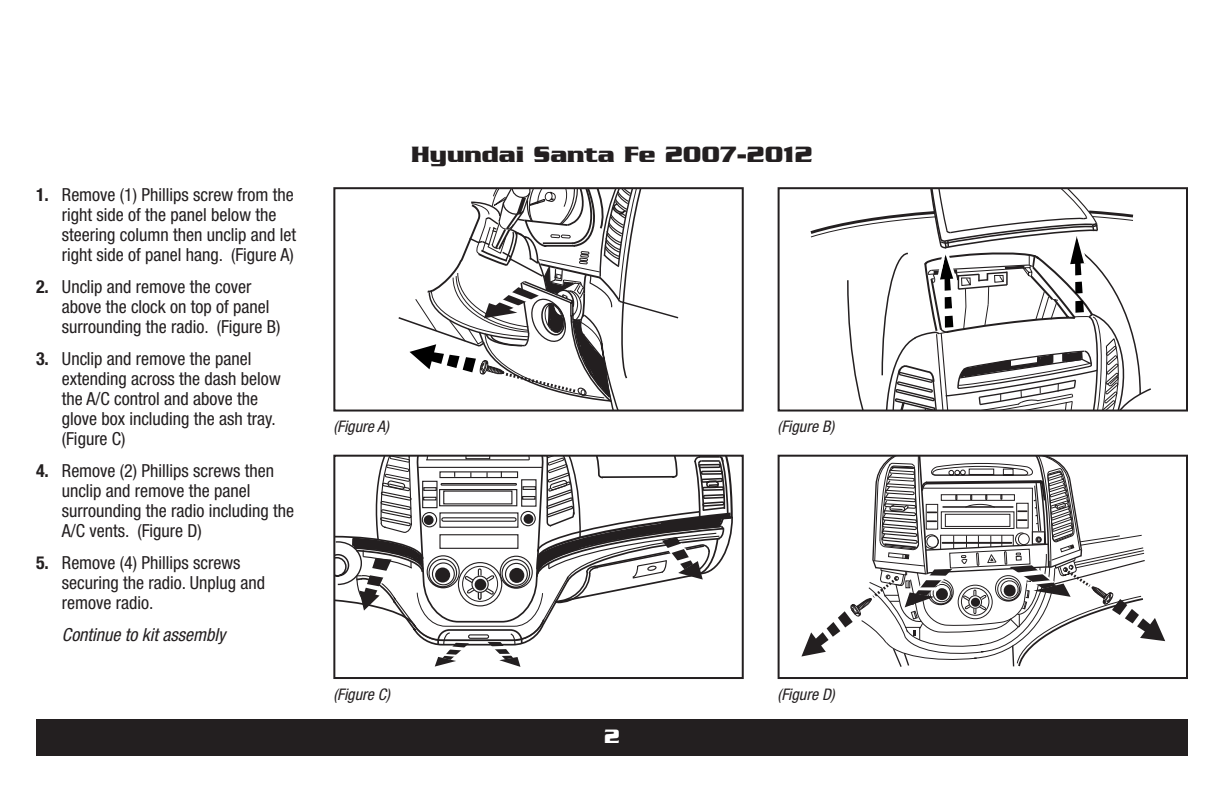
<style>
.page{position:relative;width:1224px;height:792px;background:#fff}
.page>*{position:absolute;margin:0;border:0;box-sizing:border-box;transform-origin:0 0}
.t1{font:700 24px "Serpentine";color:#231f20}
.t2{font:700 20px "Serpentine D";color:#fff}
.t3{font:condensed 18px/20px "Helvetica Neue";color:#231f20}
.t4{font:italic condensed 18px "Helvetica Neue";color:#231f20}
.t5{font:italic condensed 16px "Helvetica Neue";color:#231f20}
.s1{font-weight:700}
</style>
<div class="page">
<div style="left:36px;top:719px;width:1152px;height:37px;background:#231f20"></div>
<svg style="left:398px;top:190px;width:280px;height:219px"></svg>
<div style="left:333px;top:187px;width:411px;height:225px;border:2px solid #231f20"></div>
<svg style="left:811px;top:190px;width:331px;height:219px"></svg>
<div style="left:778px;top:187px;width:410px;height:225px;border:2px solid #231f20"></div>
<svg style="left:336px;top:458px;width:397px;height:209px"></svg>
<div style="left:333px;top:455px;width:411px;height:224px;border:2px solid #231f20"></div>
<svg style="left:801px;top:458px;width:364px;height:209px"></svg>
<div style="left:778px;top:455px;width:410px;height:224px;border:2px solid #231f20"></div>
<p class="t3" style="left:62px;top:185px;width:236px;text-indent:-26px"><span class="s1">1.</span> Remove (1) Phillips screw from the right side of the panel below the steering column then unclip and let right side of panel hang. (Figure A)</p>
<p class="t3" style="left:62px;top:277px;width:220px;text-indent:-26px"><span class="s1">2.</span> Unclip and remove the cover above the clock on top of panel surrounding the radio. (Figure B)</p>
<p class="t3" style="left:62px;top:349px;width:220px;text-indent:-26px"><span class="s1">3.</span> Unclip and remove the panel extending across the dash below the A/C control and above the glove box including the ash tray. (Figure C)</p>
<p class="t3" style="left:62px;top:461px;width:234px;text-indent:-26px"><span class="s1">4.</span> Remove (2) Phillips screws then unclip and remove the panel surrounding the radio including the<br>A/C vents. (Figure D)</p>
<p class="t3" style="left:62px;top:553px;width:205px;text-indent:-26px"><span class="s1">5.</span> Remove (4) Phillips screws securing the radio. Unplug and remove radio.</p>
<p class="t4" style="left:62px;top:624px;width:165px">Continue to kit assembly</p>
<h1 class="t1" style="left:411px;top:141px;width:403px">Hyundai Santa Fe 2007-2012</h1>
<p class="t5" style="left:333px;top:417px;width:57px">(Figure A)</p>
<p class="t5" style="left:778px;top:417px;width:58px">(Figure B)</p>
<p class="t5" style="left:333px;top:685px;width:58px">(Figure C)</p>
<p class="t5" style="left:778px;top:685px;width:59px">(Figure D)</p>
<p class="t2" style="left:604px;top:726px;width:18px">2</p>
</div>
